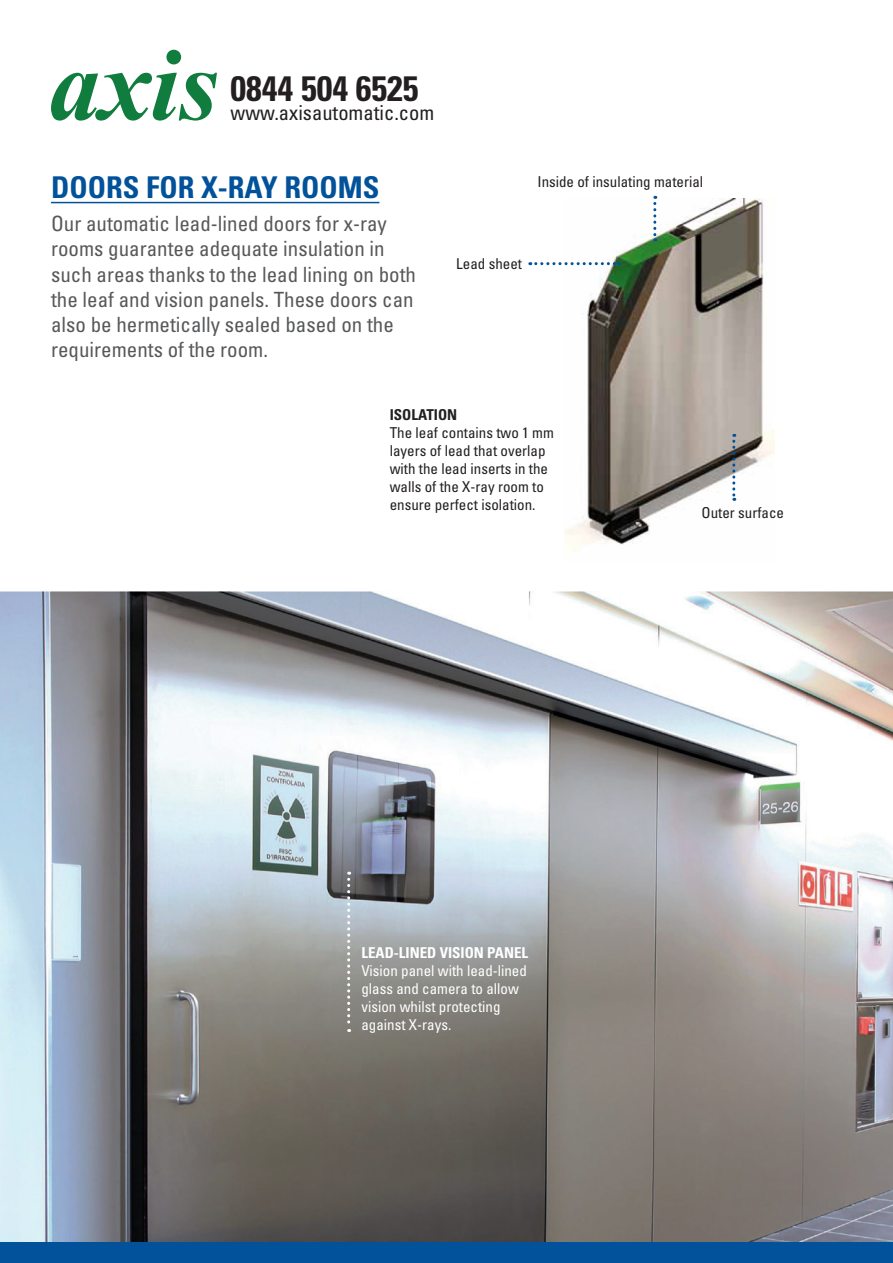
<style>
.page{position:relative;width:893px;height:1263px;background:#fff}
.page>*{position:absolute;margin:0;border:0;box-sizing:border-box;transform-origin:0 0}
.t1{font:700 condensed 35.25px "Univers";color:#231f20}
.X-Head{font:700 condensed 30px "Univers";color:#01529a}
.Body{font:condensed 21px/25.2px "Univers";color:#57585a}
.t2{font:condensed 20.55px "Univers";color:#231f20}
.Body-2{font:condensed 15px/18px "Univers";color:#231f20}
.Body-3{font:condensed 15px/18px "Univers";color:#fff}
.Body-4{font:700 condensed 15px "Univers";color:#fff}
.Body-5{font:700 condensed 15px "Univers";color:#231f20}
</style>
<div class="page">
<div style="left:0;top:1242px;width:893px;height:21px;background:#01529a"></div>
<img style="left:0;top:591px;width:893px;height:651px">
<svg style="left:51px;top:50px;width:166px;height:71px"></svg>
<hr style="left:51px;top:202px;width:328px;height:1px;background:#01529a">
<img style="left:565px;top:198px;width:210px;height:353px">
<svg style="left:653px;top:196px;width:3px;height:45px"></svg>
<svg style="left:732px;top:434px;width:3px;height:67px"></svg>
<svg style="left:530px;top:262px;width:89px;height:3px"></svg>
<svg style="left:347px;top:872px;width:3px;height:160px"></svg>
<p class="t1" style="left:231px;top:67px;width:189px">0844 504 6525</p>
<p class="t2" style="left:231px;top:100px;width:205px">www.axisautomatic.com</p>
<p class="X-Head" style="left:51px;top:168px;width:330px">DOORS FOR X-RAY ROOMS</p>
<p class="Body" style="left:51px;top:211px;width:367px">Our automatic lead-lined doors for x-ray rooms guarantee adequate insulation in such areas thanks to the lead lining on both the leaf and vision panels. These doors can also be hermetically sealed based on the requirements of the room.</p>
<p class="Body-2" style="left:537px;top:172px;width:167px">Inside of insulating material</p>
<p class="Body-2" style="left:456px;top:254px;width:67px">Lead sheet</p>
<p class="Body-5" style="left:390px;top:406px;width:69px">ISOLATION</p>
<p class="Body-2" style="left:390px;top:424px;width:166px">The leaf contains two 1 mm layers of lead that overlap with the lead inserts in the walls of the X-ray room to ensure perfect isolation.</p>
<p class="Body-2" style="left:702px;top:503px;width:84px">Outer surface</p>
<p class="Body-4" style="left:361px;top:943px;width:168px">LEAD-LINED VISION PANEL</p>
<p class="Body-3" style="left:361px;top:961px;width:167px">Vision panel with lead-lined glass and camera to allow vision whilst protecting against X-rays.</p>
</div>
